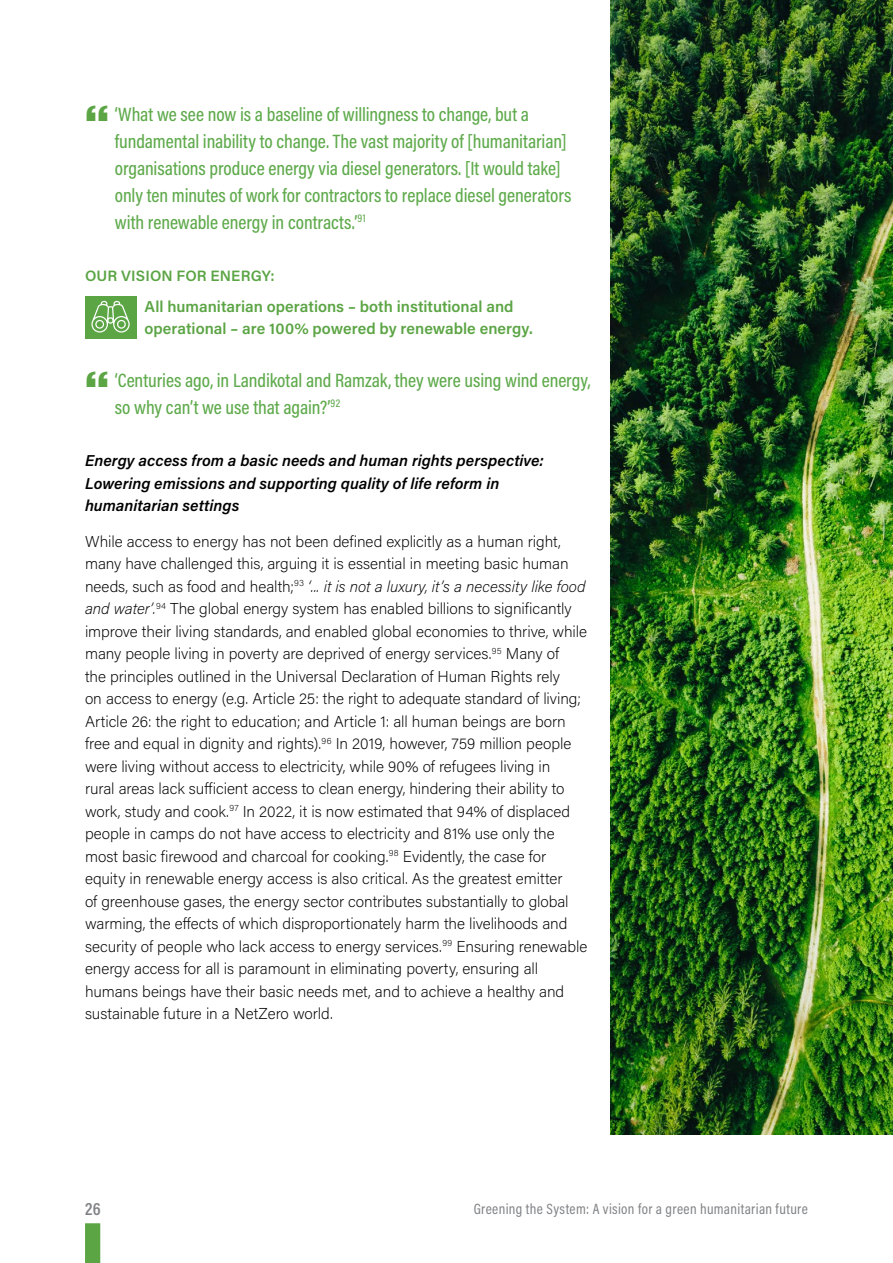
<style>
.page{position:relative;width:893px;height:1263px;background:#fff}
.page>*{position:absolute;margin:0;border:0;box-sizing:border-box;transform-origin:0 0}
.t1{font:500 19.5px/27px "Acumin Pro Cond";letter-spacing:-.005em;color:#5faa4c}
.t2{font:600 18px "Acumin Pro Cond";color:#808285}
.t3{font:200 15.75px/22.5px "Acumin Pro";letter-spacing:-.005em;color:#000}
.t4{font:italic 600 15.75px/22.5px "Acumin Pro";color:#000}
.t5{font:600 15.75px/22.5px "Acumin Pro";color:#5ca545}
.t6{font:15px "Acumin Pro Cond";letter-spacing:.025em;color:#808285}
.t7{font:600 15px "Acumin Pro";letter-spacing:.01em;color:#5ca545}
.s1{font-style:italic}
</style>
<div class="page">
<div style="left:85px;top:1223px;width:15px;height:40px;background:#5ca545"></div>
<div style="left:85px;top:296px;width:51px;height:43px;background:#5ca545"></div>
<svg style="left:91px;top:301px;width:39px;height:32px"></svg>
<img style="left:610px;top:0;width:283px;height:1135px">
<p class="t1" style="left:115px;top:100px;width:458px">‘What we see now is a baseline of willingness to change, but a fundamental inability to change. The vast majority of [humanitarian] organisations produce energy via diesel generators. [It would take] only ten minutes of work for contractors to replace diesel generators with renewable energy in contracts.’<sup>91</sup></p>
<p class="t7" style="left:85px;top:265px;width:191px">OUR VISION FOR ENERGY:</p>
<p class="t5" style="left:145px;top:294px;width:390px">All humanitarian operations – both institutional and operational – are 100% powered by renewable energy.</p>
<p class="t1" style="left:115px;top:366px;width:477px">‘Centuries ago, in Landikotal and Ramzak, they were using wind energy, so why can’t we use that again?’<sup>92</sup></p>
<p class="t4" style="left:85px;top:449px;width:460px">Energy access from a basic needs and human rights perspective:<br>Lowering emissions and supporting quality of life reform in humanitarian settings</p>
<p class="t3" style="left:85px;top:529px;width:504px">While access to energy has not been defined explicitly as a human right, many have challenged this, arguing it is essential in meeting basic human needs, such as food and health;<sup>93</sup> <span class="s1">‘... it is not a luxury, it’s a necessity like food and water’.</span><sup>94</sup> The global energy system has enabled billions to significantly improve their living standards, and enabled global economies to thrive, while many people living in poverty are deprived of energy services.<sup>95</sup> Many of<br>the principles outlined in the Universal Declaration of Human Rights rely<br>on access to energy (e.g. Article 25: the right to adequate standard of living; Article 26: the right to education; and Article 1: all human beings are born free and equal in dignity and rights).<sup>96</sup> In 2019, however, 759 million people were living without access to electricity, while 90% of refugees living in<br>rural areas lack sufficient access to clean energy, hindering their ability to work, study and cook.<sup>97</sup> In 2022, it is now estimated that 94% of displaced people in camps do not have access to electricity and 81% use only the most basic firewood and charcoal for cooking.<sup>98</sup> Evidently, the case for equity in renewable energy access is also critical. As the greatest emitter<br>of greenhouse gases, the energy sector contributes substantially to global warming, the effects of which disproportionately harm the livelihoods and security of people who lack access to energy services.<sup>99</sup> Ensuring renewable energy access for all is paramount in eliminating poverty, ensuring all humans beings have their basic needs met, and to achieve a healthy and sustainable future in a NetZero world.</p>
<p class="t2" style="left:85px;top:1197px;width:17px">26</p>
<p class="t6" style="left:474px;top:1199px;width:336px">Greening the System: A vision for a green humanitarian future</p>
</div>
